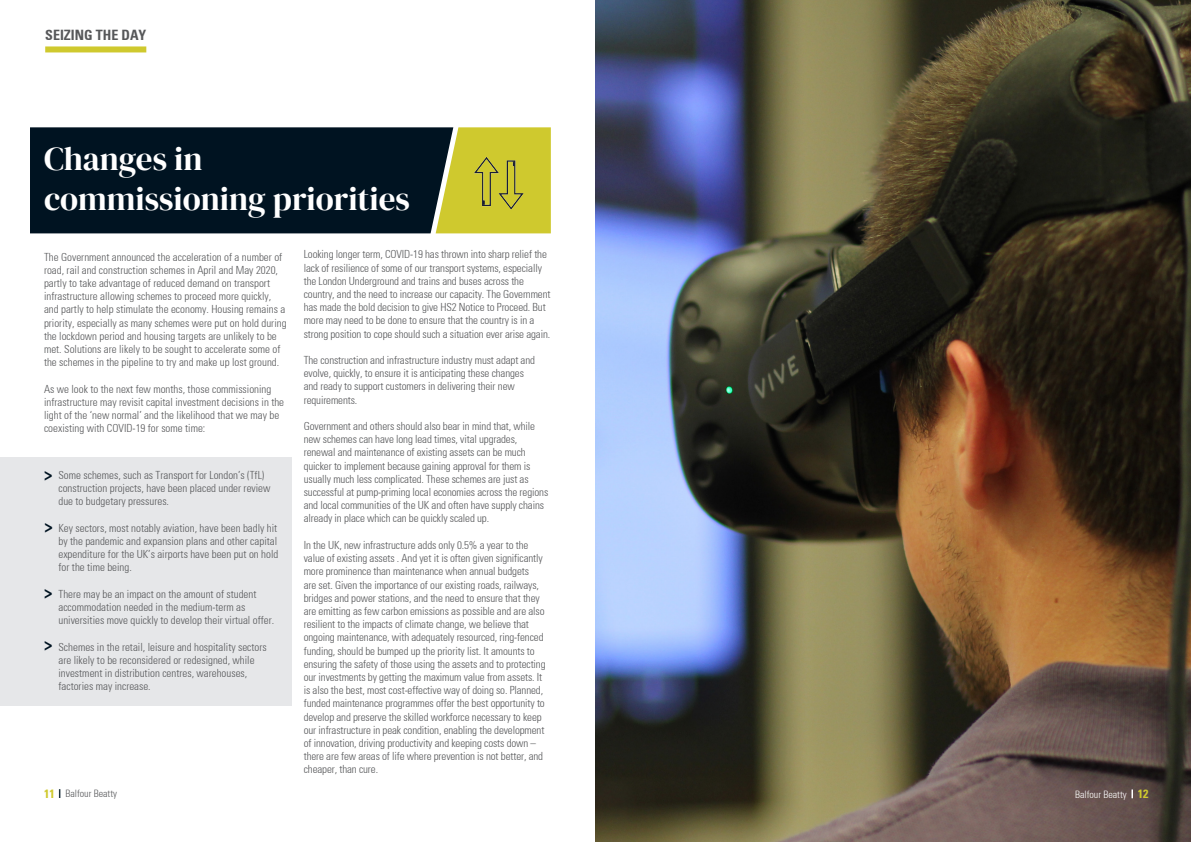
<style>
.page{position:relative;width:1191px;height:842px;background:#fff}
.page>*{position:absolute;margin:0;border:0;box-sizing:border-box;transform-origin:0 0}
.t1{font:33px "DM Serif Display";color:#fff}
.Body_text{font:700 condensed 16.8px "Univers";color:#001321}
.t2{font:700 condensed 14px "Univers";color:#57585a}
.t3{font:700 condensed 12px "Univers";color:#cfc92e}
.Body_text-2{font:300 condensed 11px/13.2px "Univers";letter-spacing:-.01em;color:#57585a}
.t4{font:300 condensed 10px "Univers";color:#57585a}
.t5{font:300 condensed 10px "Univers";color:#fff}
</style>
<div class="page">
<img style="left:595px;top:0;width:596px;height:842px">
<div style="left:30px;top:127px;width:405px;height:106px;background:#001321"></div>
<svg style="left:435px;top:127px;width:116px;height:106px;background:#bdba3a"></svg>
<div style="left:0;top:457px;width:292px;height:249px;background:#e6e7e9"></div>
<img style="left:466px;top:151px;width:65px;height:65px">
<div style="left:45px;top:46px;width:101px;height:6px;background:#cfc92e"></div>
<svg style="left:1131px;top:789px;width:2px;height:9px"></svg>
<p class="t2" style="left:45px;top:26px;width:103px">SEIZING THE DAY</p>
<p class="t1" style="left:44px;top:140px;width:160px">Changes in</p>
<p class="t1" style="left:44px;top:179px;width:367px">commissioning priorities</p>
<p class="Body_text-2" style="left:44px;top:250px;width:244px">The Government announced the acceleration of a number of road, rail and construction schemes in April and May 2020, partly to take advantage of reduced demand on transport infrastructure allowing schemes to proceed more quickly, and partly to help stimulate the economy. Housing remains a priority, especially as many schemes were put on hold during the lockdown period and housing targets are unlikely to be met. Solutions are likely to be sought to accelerate some of the schemes in the pipeline to try and make up lost ground.</p>
<p class="Body_text-2" style="left:44px;top:382px;width:242px">As we look to the next few months, those commissioning infrastructure may revisit capital investment decisions in the light of the ‘new normal’ and the likelihood that we may be coexisting with COVID-19 for some time:</p>
<p class="Body_text" style="left:44px;top:464px;width:10px">&gt;</p>
<p class="Body_text-2" style="left:304px;top:248px;width:248px">Looking longer term, COVID-19 has thrown into sharp relief the lack of resilience of some of our transport systems, especially the London Underground and trains and buses across the country, and the need to increase our capacity. The Government has made the bold decision to give HS2 Notice to Proceed. But more may need to be done to ensure that the country is in a strong position to cope should such a situation ever arise again.</p>
<p class="Body_text-2" style="left:304px;top:354px;width:233px">The construction and infrastructure industry must adapt and evolve, quickly, to ensure it is anticipating these changes and ready to support customers in delivering their new requirements.</p>
<p class="Body_text-2" style="left:304px;top:420px;width:246px">Government and others should also bear in mind that, while new schemes can have long lead times, vital upgrades, renewal and maintenance of existing assets can be much quicker to implement because gaining approval for them is usually much less complicated. These schemes are just as successful at pump-priming local economies across the regions and local communities of the UK and often have supply chains already in place which can be quickly scaled up.</p>
<p class="Body_text-2" style="left:304px;top:538px;width:243px">In the UK, new infrastructure adds only 0.5% a year to the value of existing assets . And yet it is often given significantly more prominence than maintenance when annual budgets<br>are set. Given the importance of our existing roads, railways, bridges and power stations, and the need to ensure that they are emitting as few carbon emissions as possible and are also resilient to the impacts of climate change, we believe that ongoing maintenance, with adequately resourced, ring-fenced funding, should be bumped up the priority list. It amounts to ensuring the safety of those using the assets and to protecting our investments by getting the maximum value from assets. It is also the best, most cost-effective way of doing so. Planned, funded maintenance programmes offer the best opportunity to develop and preserve the skilled workforce necessary to keep our infrastructure in peak condition, enabling the development of innovation, driving productivity and keeping costs down – there are few areas of life where prevention is not better, and cheaper, than cure.</p>
<p class="Body_text-2" style="left:58px;top:468px;width:213px">Some schemes, such as Transport for London’s (TfL) construction projects, have been placed under review due to budgetary pressures.</p>
<p class="Body_text-2" style="left:58px;top:521px;width:221px;text-align:justify">Key sectors, most notably aviation, have been badly hit by the pandemic and expansion plans and other capital expenditure for the UK’s airports have been put on hold for the time being.</p>
<p class="Body_text-2" style="left:58px;top:587px;width:217px">There may be an impact on the amount of student accommodation needed in the medium-term as universities move quickly to develop their virtual offer.</p>
<p class="Body_text-2" style="left:58px;top:640px;width:210px">Schemes in the retail, leisure and hospitality sectors are likely to be reconsidered or redesigned, while investment in distribution centres, warehouses, factories may increase.</p>
<p class="Body_text" style="left:45px;top:515px;width:10px">&gt;</p>
<p class="Body_text" style="left:44px;top:582px;width:10px">&gt;</p>
<p class="Body_text" style="left:44px;top:634px;width:10px">&gt;</p>
<p class="t3" style="left:44px;top:786px;width:12px">11</p>
<p class="t4" style="left:65px;top:788px;width:53px">Balfour Beatty</p>
<p class="t5" style="left:1075px;top:788px;width:53px">Balfour Beatty</p>
<p class="t3" style="left:1137px;top:787px;width:12px">12</p>
</div>
